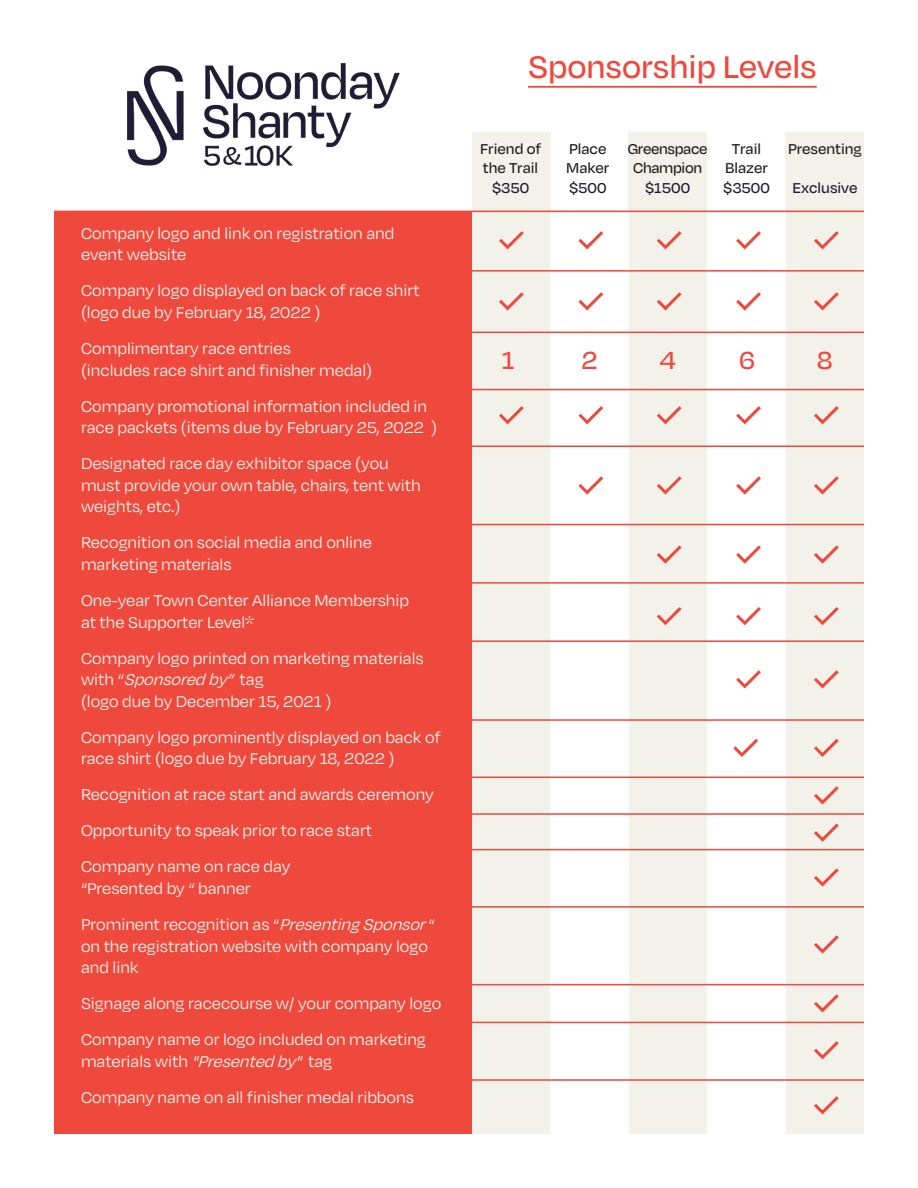
<style>
.page{position:relative;width:918px;height:1188px;background:#fff}
.page>*{position:absolute;margin:0;border:0;box-sizing:border-box;transform-origin:0 0}
.t1{font:500 36px "Degular";color:#ef483c}
.t2{font:500 28.5px "Degular";color:#ef483c}
.t3{font:18px/21.6px "Degular";color:#f2f2eb}
.t4{font:500 16.5px/19.8px "Degular";color:#231f20}
.t5{font:500 16.5px "Degular";color:#201933}
.t6{font:500 16.5px "Degular";letter-spacing:-.02em;color:#231f20}
.s1{font-style:italic}
</style>
<div class="page">
<div style="left:54px;top:212px;width:418px;height:922px;background:#ef483c"></div>
<div style="left:472px;top:132px;width:78px;height:1001px;background:#f2f2eb"></div>
<div style="left:786px;top:132px;width:78px;height:1001px;background:#f2f2eb"></div>
<div style="left:629px;top:132px;width:78px;height:1001px;background:#f2f2eb"></div>
<hr style="left:54px;top:270px;width:810px;height:2px;background:#ef483c">
<hr style="left:54px;top:332px;width:810px;height:1px;background:#ef483c">
<hr style="left:54px;top:389px;width:810px;height:1px;background:#ef483c">
<hr style="left:54px;top:445px;width:810px;height:2px;background:#ef483c">
<hr style="left:54px;top:524px;width:810px;height:1px;background:#ef483c">
<hr style="left:54px;top:582px;width:810px;height:2px;background:#ef483c">
<hr style="left:54px;top:640px;width:810px;height:2px;background:#ef483c">
<hr style="left:54px;top:719px;width:810px;height:2px;background:#ef483c">
<hr style="left:54px;top:777px;width:810px;height:1px;background:#ef483c">
<hr style="left:54px;top:813px;width:810px;height:2px;background:#ef483c">
<hr style="left:54px;top:849px;width:810px;height:1px;background:#ef483c">
<hr style="left:54px;top:906px;width:810px;height:2px;background:#ef483c">
<hr style="left:54px;top:984px;width:810px;height:1px;background:#ef483c">
<hr style="left:54px;top:1022px;width:810px;height:1px;background:#ef483c">
<hr style="left:54px;top:1079px;width:810px;height:2px;background:#ef483c">
<hr style="left:54px;top:211px;width:810px;height:1px;background:#ef483c">
<svg style="left:499px;top:231px;width:25px;height:19px"></svg>
<svg style="left:578px;top:231px;width:26px;height:19px"></svg>
<svg style="left:657px;top:231px;width:25px;height:19px"></svg>
<svg style="left:736px;top:231px;width:25px;height:19px"></svg>
<svg style="left:814px;top:231px;width:25px;height:19px"></svg>
<svg style="left:499px;top:292px;width:25px;height:19px"></svg>
<svg style="left:578px;top:292px;width:26px;height:19px"></svg>
<svg style="left:657px;top:292px;width:25px;height:19px"></svg>
<svg style="left:736px;top:292px;width:25px;height:19px"></svg>
<svg style="left:814px;top:292px;width:25px;height:19px"></svg>
<svg style="left:499px;top:406px;width:25px;height:19px"></svg>
<svg style="left:578px;top:406px;width:26px;height:19px"></svg>
<svg style="left:657px;top:406px;width:25px;height:19px"></svg>
<svg style="left:736px;top:406px;width:25px;height:19px"></svg>
<svg style="left:814px;top:406px;width:25px;height:19px"></svg>
<svg style="left:657px;top:545px;width:25px;height:19px"></svg>
<svg style="left:736px;top:545px;width:25px;height:19px"></svg>
<svg style="left:814px;top:545px;width:25px;height:19px"></svg>
<svg style="left:578px;top:476px;width:26px;height:19px"></svg>
<svg style="left:657px;top:476px;width:25px;height:19px"></svg>
<svg style="left:736px;top:476px;width:25px;height:19px"></svg>
<svg style="left:814px;top:476px;width:25px;height:19px"></svg>
<svg style="left:657px;top:607px;width:25px;height:19px"></svg>
<svg style="left:736px;top:607px;width:25px;height:19px"></svg>
<svg style="left:814px;top:607px;width:25px;height:19px"></svg>
<svg style="left:736px;top:670px;width:25px;height:19px"></svg>
<svg style="left:814px;top:670px;width:25px;height:19px"></svg>
<svg style="left:733px;top:739px;width:25px;height:18px"></svg>
<svg style="left:814px;top:738px;width:25px;height:19px"></svg>
<svg style="left:814px;top:786px;width:25px;height:19px"></svg>
<svg style="left:814px;top:823px;width:25px;height:19px"></svg>
<svg style="left:814px;top:868px;width:25px;height:19px"></svg>
<svg style="left:814px;top:935px;width:25px;height:19px"></svg>
<svg style="left:814px;top:994px;width:25px;height:19px"></svg>
<svg style="left:814px;top:1041px;width:25px;height:19px"></svg>
<svg style="left:814px;top:1096px;width:25px;height:19px"></svg>
<hr style="left:528px;top:86px;width:289px;height:2px;background:#ef483c">
<img style="left:127px;top:63px;width:273px;height:102px">
<p class="t3" style="left:81px;top:222px;width:315px">Company logo and link on registration and event website</p>
<p class="t3" style="left:81px;top:279px;width:340px">Company logo displayed on back of race shirt (logo due by February 18, 2022 )</p>
<p class="t3" style="left:81px;top:337px;width:293px">Complimentary race entries<br>(includes race shirt and finisher medal)</p>
<p class="t3" style="left:81px;top:395px;width:358px">Company promotional information included in race packets (items due by February 25, 2022 )</p>
<p class="t3" style="left:81px;top:452px;width:341px">Designated race day exhibitor space (you must provide your own table, chairs, tent with weights, etc.)</p>
<p class="t3" style="left:81px;top:531px;width:292px">Recognition on social media and online marketing materials</p>
<p class="t3" style="left:81px;top:589px;width:330px">One-year Town Center Alliance Membership at the Supporter Level*</p>
<p class="t3" style="left:81px;top:647px;width:344px">Company logo printed on marketing materials w i t h “ <span class="s1">Sponsoredby”</span> t a g<br>(logo due by December 15, 2021 )</p>
<p class="t3" style="left:81px;top:726px;width:361px">Company logo prominently displayed on back of race shirt (logo due by February 18, 2022 )</p>
<p class="t3" style="left:81px;top:783px;width:354px">Recognition at race start and awards ceremony</p>
<p class="t3" style="left:81px;top:819px;width:293px">Opportunity to speak prior to race start</p>
<p class="t3" style="left:81px;top:855px;width:211px">Company name on race day “Presented by “ banner</p>
<p class="t3" style="left:81px;top:913px;width:355px">Prominent recognition as “<span class="s1">PresentingSponsor</span>“ on the registration website with company logo and link</p>
<p class="t3" style="left:81px;top:992px;width:362px">Signage along racecourse w/ your company logo</p>
<p class="t3" style="left:81px;top:1028px;width:346px">Company name or logo included on marketing materials with <span class="s1">"Presentedby"</span> tag</p>
<p class="t3" style="left:81px;top:1086px;width:334px">Company name on all finisher medal ribbons</p>
<p class="t1" style="left:528px;top:45px;width:290px">Sponsorship Levels</p>
<p class="t4" style="left:480px;top:138px;width:63px">Friend of the Trail</p>
<p class="t5" style="left:492px;top:178px;width:39px">$350</p>
<p class="t4" style="left:566px;top:138px;width:45px">Place<br>Maker</p>
<p class="t5" style="left:569px;top:178px;width:39px">$500</p>
<p class="t6" style="left:628px;top:138px;width:81px">Greenspace</p>
<p class="t6" style="left:633px;top:158px;width:71px">Champion</p>
<p class="t5" style="left:645px;top:178px;width:46px">$1500</p>
<p class="t4" style="left:725px;top:138px;width:44px;text-align:center">Trail<br>Blazer</p>
<p class="t5" style="left:723px;top:178px;width:48px">$3500</p>
<p class="t4" style="left:788px;top:138px;width:75px">Presenting</p>
<p class="t5" style="left:792px;top:178px;width:67px">Exclusive</p>
<p class="t2" style="left:502px;top:342px;width:14px">1</p>
<p class="t2" style="left:581px;top:342px;width:18px">2</p>
<p class="t2" style="left:660px;top:342px;width:18px">4</p>
<p class="t2" style="left:739px;top:342px;width:18px">6</p>
<p class="t2" style="left:817px;top:342px;width:17px">8</p>
</div>
